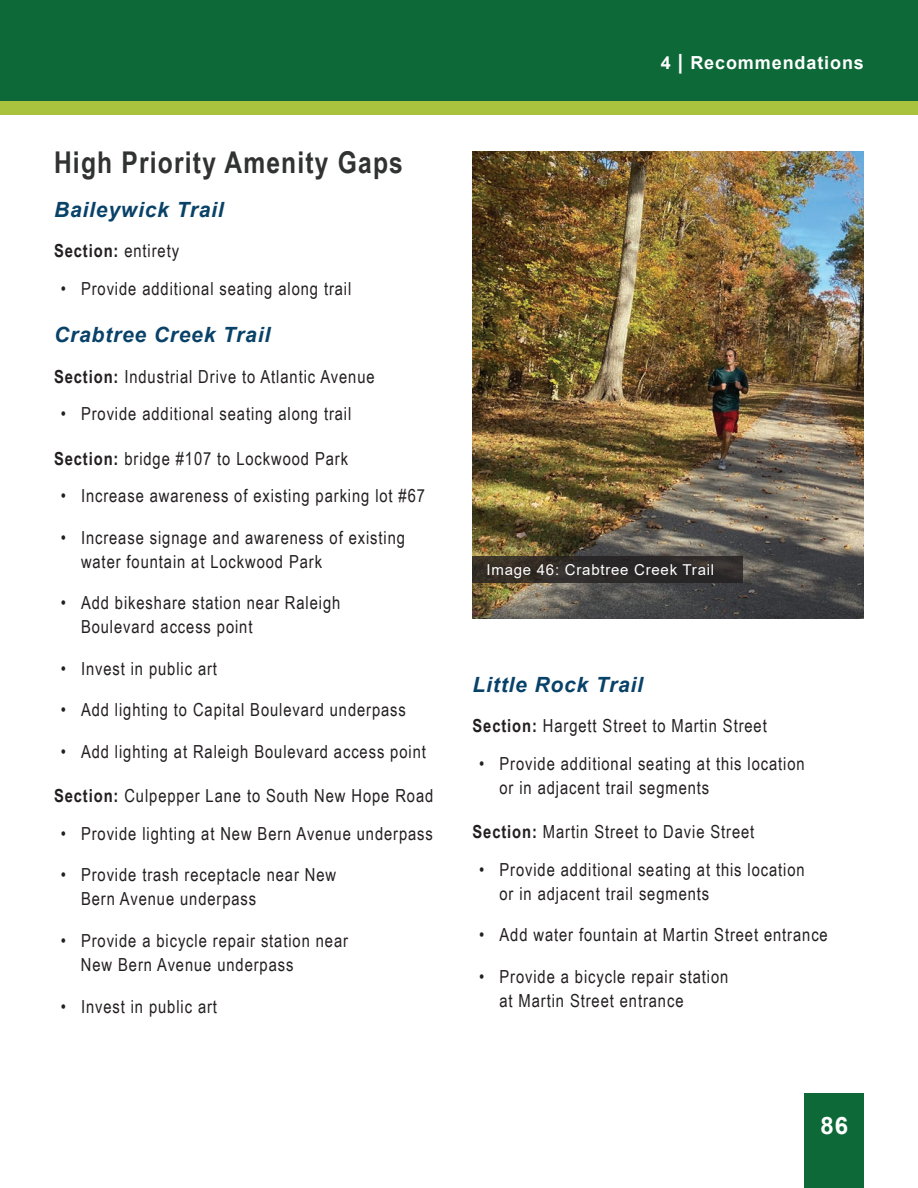
<style>
.page{position:relative;width:918px;height:1188px;background:#fff}
.page>*{position:absolute;margin:0;border:0;box-sizing:border-box;transform-origin:0 0}
.t1{font:700 30px "Arial Narrow";letter-spacing:.04em;color:#313232}
.t2{font:700 24px "Arial";color:#fff}
.t3{font:italic 700 21px "Arial";letter-spacing:.04em;color:#094269}
.t4{font:18px/24px "Arial Narrow";letter-spacing:.05em;color:#231f20}
.t5{font:700 18px "Arial";letter-spacing:.05em;color:#fff}
.t6{font:700 18px "Arial Narrow";letter-spacing:.05em;color:#231f20}
.t7{font:15px "Arial";letter-spacing:.05em;color:#fff}
.s1{font-weight:400}
.s2{font-weight:700}
.s3{font-size:21px}
</style>
<div class="page">
<div style="left:0;top:0;width:918px;height:102px;background:#0d6a38"></div>
<div style="left:0;top:102px;width:918px;height:13px;background:#a9c33e"></div>
<div style="left:805px;top:1094px;width:59px;height:94px;background:#0d6a38"></div>
<img style="left:472px;top:151px;width:392px;height:467px">
<svg style="left:472px;top:557px;width:271px;height:26px;background:#302b28"></svg>
<h1 class="t1" style="left:54px;top:140px;width:350px">High Priority Amenity Gaps</h1>
<p class="t3" style="left:54px;top:195px;width:171px">Baileywick Trail</p>
<p class="t6" style="left:54px;top:237px;width:127px">Section: <span class="s1">entirety</span></p>
<p class="t4" style="left:61px;top:276px;width:292px">• Provide additional seating along trail</p>
<p class="t3" style="left:54px;top:321px;width:218px">Crabtree Creek Trail</p>
<p class="t4" style="left:54px;top:364px;width:322px"><span class="s2">Section:</span> Industrial Drive to Atlantic Avenue</p>
<p class="t4" style="left:61px;top:401px;width:292px">• Provide additional seating along trail</p>
<p class="t4" style="left:54px;top:446px;width:296px"><span class="s2">Section:</span> bridge #107 to Lockwood Park</p>
<p class="t4" style="left:61px;top:483px;width:366px">• Increase awareness of existing parking lot #67</p>
<p class="t4" style="left:81px;top:525px;width:326px;text-indent:-20px">• Increase signage and awareness of existing water fountain at Lockwood Park</p>
<p class="t4" style="left:81px;top:590px;width:261px;text-indent:-20px">• Add bikeshare station near Raleigh<br>Boulevard access point</p>
<p class="t4" style="left:61px;top:656px;width:158px">• Invest in public art</p>
<p class="t4" style="left:61px;top:697px;width:347px">• Add lighting to Capital Boulevard underpass</p>
<p class="t4" style="left:61px;top:739px;width:367px">• Add lighting at Raleigh Boulevard access point</p>
<p class="t4" style="left:54px;top:783px;width:381px"><span class="s2">Section:</span> Culpepper Lane to South New Hope Road</p>
<p class="t4" style="left:61px;top:821px;width:374px">• Provide lighting at New Bern Avenue underpass</p>
<p class="t4" style="left:81px;top:862px;width:257px;text-indent:-20px">• Provide trash receptacle near New<br>Bern Avenue underpass</p>
<p class="t4" style="left:81px;top:928px;width:269px;text-indent:-20px">• Provide a bicycle repair station near<br>New Bern Avenue underpass</p>
<p class="t4" style="left:61px;top:993px;width:158px">• Invest in public art</p>
<p class="t5" style="left:661px;top:50px;width:205px">4 <span class="s3">|</span> Recommendations</p>
<p class="t7" style="left:487px;top:559px;width:229px">Image 46: Crabtree Creek Trail</p>
<p class="t3" style="left:472px;top:670px;width:172px">Little Rock Trail</p>
<p class="t4" style="left:472px;top:713px;width:296px"><span class="s2">Section:</span> Hargett Street to Martin Street</p>
<p class="t4" style="left:500px;top:751px;width:307px;text-indent:-20px">• Provide additional seating at this location or in adjacent trail segments</p>
<p class="t4" style="left:472px;top:819px;width:283px"><span class="s2">Section:</span> Martin Street to Davie Street</p>
<p class="t4" style="left:500px;top:857px;width:307px;text-indent:-20px">• Provide additional seating at this location or in adjacent trail segments</p>
<p class="t4" style="left:479px;top:922px;width:350px">• Add water fountain at Martin Street entrance</p>
<p class="t4" style="left:500px;top:964px;width:230px;text-indent:-20px">• Provide a bicycle repair station at Martin Street entrance</p>
<h2 class="t2" style="left:820px;top:1109px;width:29px">86</h2>
</div>
